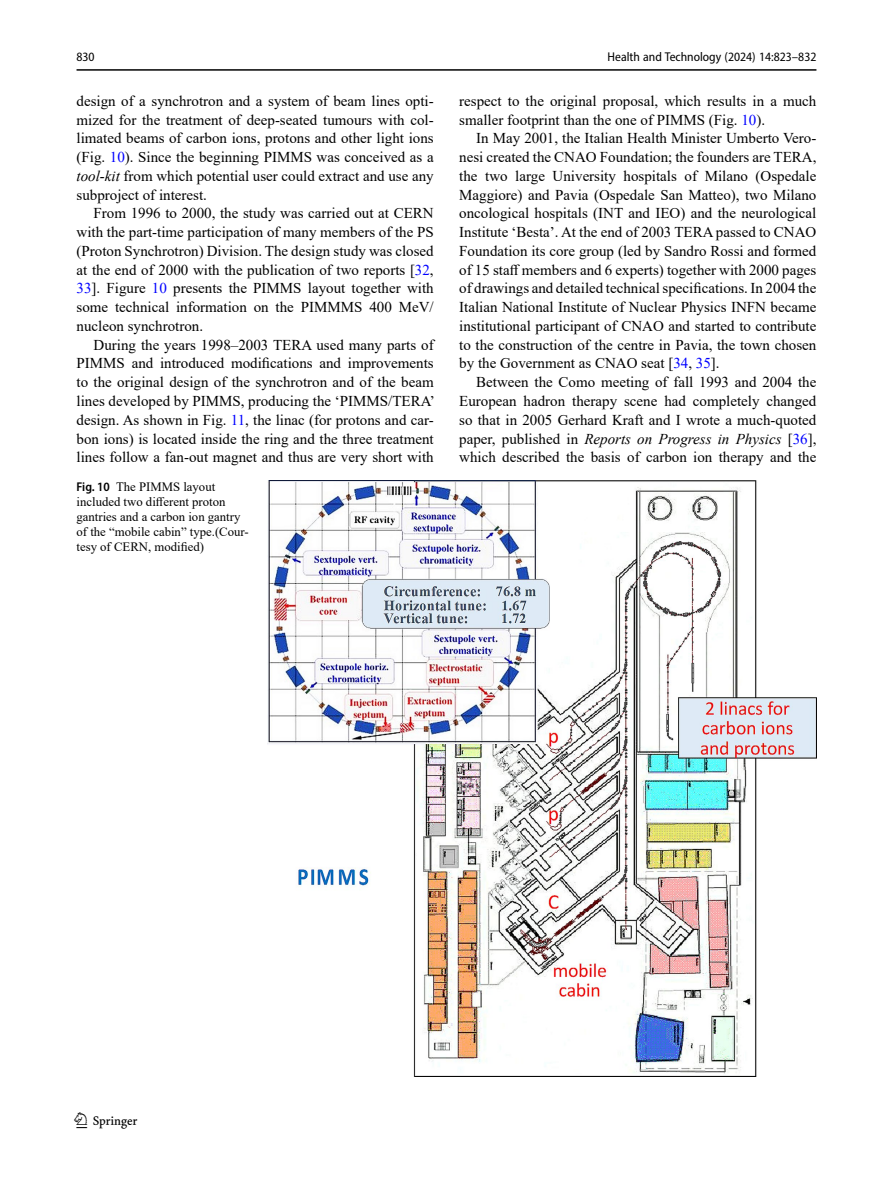
<style>
.page{position:relative;width:893px;height:1187px;background:#fff}
.page>*{position:absolute;margin:0;border:0;box-sizing:border-box;transform-origin:0 0}
.t1{font:22.5px "Springnew";color:#000}
.Body_Text_Indent{font:15px/18.8px "Times New Roman";color:#000;text-align:justify}
.Figure_Caption_Side{font:12.75px/15px "Times New Roman";color:#000}
.t2{font:semi-condensed 12.75px "Myriad Pro";color:#000}
.s1{color:#00f}
.s2{font-style:italic}
.s3{font-family:"Myriad Pro";font-weight:600;font-stretch:semi-condensed}
</style>
<div class="page">
<hr style="left:77px;top:69px;width:739px;height:2px;background:#000">
<img style="left:268px;top:481px;width:548px;height:595px">
<p class="t2" style="left:77px;top:49px;width:20px">830</p>
<p class="Body_Text_Indent" style="left:77px;top:91px;width:359px">design of a synchrotron and a system of beam lines opti&shy;mized for the treatment of deep-seated tumours with col&shy;limated beams of carbon ions, protons and other light ions (Fig. <span class="s1">10</span>). Since the beginning PIMMS was conceived as a <span class="s2">tool-kit</span> from which potential user could extract and use any subproject of interest.</p>
<p class="Body_Text_Indent" style="left:77px;top:203px;width:359px;text-indent:17px">From 1996 to 2000, the study was carried out at CERN with the part-time participation of many members of the PS (Proton Synchrotron) Division. The design study was closed at the end of 2000 with the publication of two reports [<span class="s1">32</span>, <span class="s1">33</span>]. Figure <span class="s1">10</span> presents the PIMMS layout together with some technical information on the PIMMMS 400 MeV/ nucleon synchrotron.</p>
<p class="Body_Text_Indent" style="left:77px;top:335px;width:360px;text-indent:17px">During the years 1998–2003 TERA used many parts of PIMMS and introduced modifications and improvements to the original design of the synchrotron and of the beam lines developed by PIMMS, producing the ‘PIMMS/TERA’ design. As shown in Fig. <span class="s1">11</span>, the linac (for protons and car&shy;bon ions) is located inside the ring and the three treatment lines follow a fan-out magnet and thus are very short with</p>
<p class="Figure_Caption_Side" style="left:77px;top:478px;width:174px"><span class="s3">Fig. 10</span> The PIMMS layout included two different proton gantries and a carbon ion gantry of the “mobile cabin” type.(Cour&shy;tesy of CERN, modified)</p>
<p class="t2" style="left:608px;top:49px;width:210px">Health and Technology (2024) 14:823–832</p>
<p class="Body_Text_Indent" style="left:459px;top:91px;width:359px">respect to the original proposal, which results in a much smaller footprint than the one of PIMMS (Fig. <span class="s1">10</span>).</p>
<p class="Body_Text_Indent" style="left:459px;top:128px;width:359px;text-indent:17px">In May 2001, the Italian Health Minister Umberto Vero&shy;nesi created the CNAO Foundation; the founders are TERA, the two large University hospitals of Milano (Ospedale Maggiore) and Pavia (Ospedale San Matteo), two Milano oncological hospitals (INT and IEO) and the neurological Institute ‘Besta’. At the end of 2003 TERA passed to CNAO Foundation its core group (led by Sandro Rossi and formed of 15 staff members and 6 experts) together with 2000 pages of drawings and detailed technical specifications. In 2004 the Italian National Institute of Nuclear Physics INFN became institutional participant of CNAO and started to contribute to the construction of the centre in Pavia, the town chosen by the Government as CNAO seat [<span class="s1">34</span>, <span class="s1">35</span>].</p>
<p class="Body_Text_Indent" style="left:459px;top:372px;width:359px;text-indent:17px">Between the Como meeting of fall 1993 and 2004 the European hadron therapy scene had completely changed so that in 2005 Gerhard Kraft and I wrote a much-quoted paper, published in <span class="s2">Reports on Progress in Physics</span> [<span class="s1">36</span>], which described the basis of carbon ion therapy and the</p>
<h1 class="t1" style="left:77px;top:1107px;width:63px">1 3</h1>
</div>
